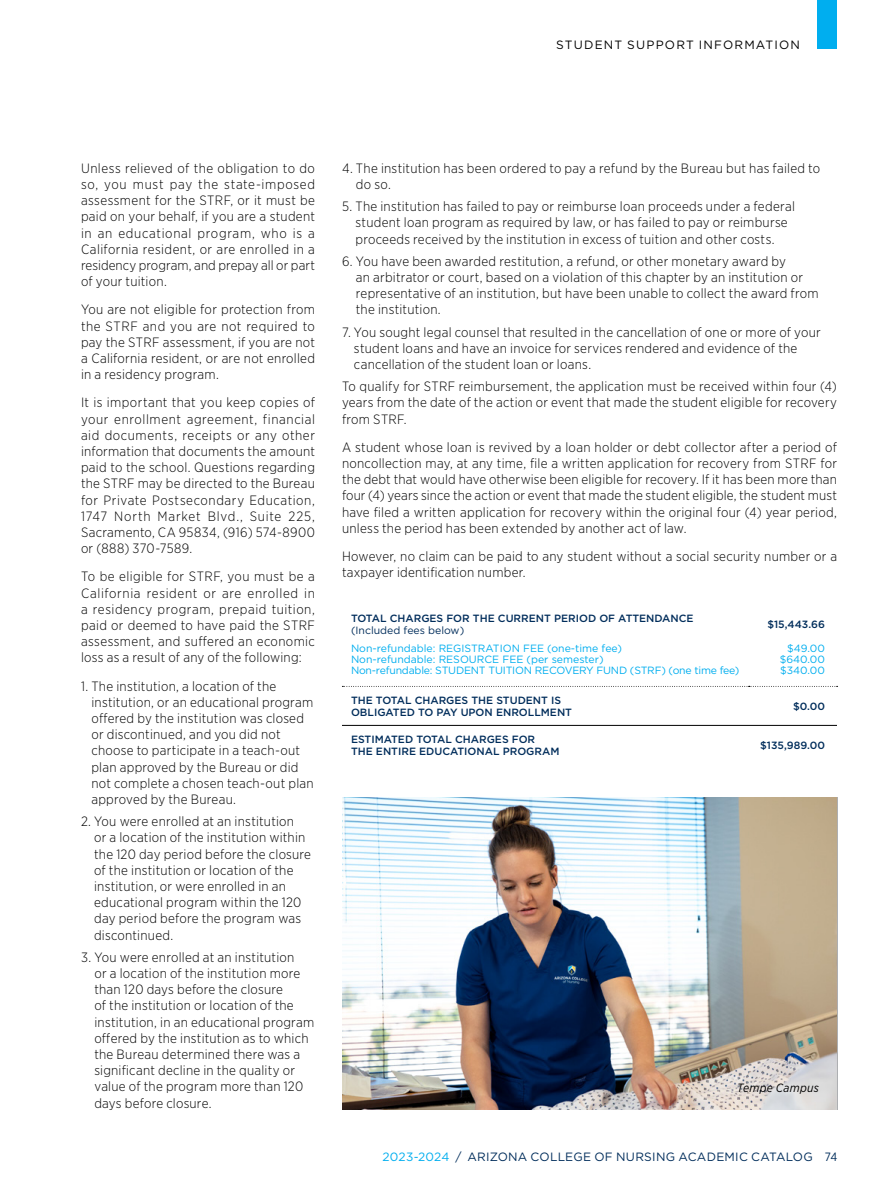
<style>
.page{position:relative;width:891px;height:1188px;background:#fff}
.page>*{position:absolute;margin:0;border:0;box-sizing:border-box;transform-origin:0 0}
.t1{font:300 13.5px/16.2px "Gotham Narrow";letter-spacing:.02em;color:#000}
.t2{font:12px "Gotham";letter-spacing:.02em;color:#002d5b}
.t3{font:12px "Gotham";letter-spacing:.095em;color:#000}
.t4{font:italic 12px "Gotham Narrow";letter-spacing:.025em;color:#000}
.t5{font:500 10.5px/12.6px "Gotham";color:#002d5b}
.t6{font:10.5px "Gotham";color:#00aeef}
.t7{font:10.5px "Gotham";letter-spacing:-.02em;color:#00aeef}
.t8{font:10.5px "Gotham";color:#002d5b}
.s1{color:#00aeef}
.s2{font-family:"Gotham Narrow"}
</style>
<div class="page">
<div style="left:817px;top:0;width:20px;height:49px;background:#00aeef"></div>
<hr style="left:342px;top:725px;width:495px;height:1px;background:#000">
<svg style="left:342px;top:686px;width:496px;height:1px"></svg>
<img style="left:342px;top:797px;width:495px;height:313px">
<p class="t3" style="left:556px;top:40px;width:245px">STUDENT SUPPORT INFORMATION</p>
<p class="t1" style="left:81px;top:161px;width:236px;text-align:justify">Unless relieved of the obligation to do so, you must pay the state-imposed assessment for the STRF, or it must be paid on your behalf, if you are a student in an educational program, who is a California resident, or are enrolled in a residency program, and prepay all or part of your tuition.</p>
<p class="t1" style="left:81px;top:302px;width:236px;text-align:justify">You are not eligible for protection from the STRF and you are not required to pay the STRF assessment, if you are not a California resident, or are not enrolled in a residency program.</p>
<p class="t1" style="left:81px;top:395px;width:236px;text-align:justify">It is important that you keep copies of your enrollment agreement, financial aid documents, receipts or any other information that documents the amount paid to the school. Questions regarding the STRF may be directed to the Bureau for Private Postsecondary Education, 1747 North Market Blvd., Suite 225, Sacramento, CA 95834, (916) 574-8900 or (888) 370-7589.</p>
<p class="t1" style="left:81px;top:569px;width:236px;text-align:justify">To be eligible for STRF, you must be a California resident or are enrolled in a residency program, prepaid tuition, paid or deemed to have paid the STRF assessment, and suffered an economic loss as a result of any of the following:</p>
<p class="t1" style="left:91px;top:678px;width:224px;text-indent:-10px">1. The institution, a location of the institution, or an educational program offered by the institution was closed or discontinued, and you did not choose to participate in a teach-out plan approved by the Bureau or did not complete a chosen teach-out plan approved by the Bureau.</p>
<p class="t1" style="left:94px;top:814px;width:218px;text-indent:-13px">2. You were enrolled at an institution<br>or a location of the institution within the 120 day period before the closure of the institution or location of the institution, or were enrolled in an educational program within the 120 day period before the program was discontinued.</p>
<p class="t1" style="left:94px;top:950px;width:221px;text-indent:-13px">3. You were enrolled at an institution<br>or a location of the institution more than 120 days before the closure<br>of the institution or location of the institution, in an educational program offered by the institution as to which the Bureau determined there was a significant decline in the quality or value of the program more than 120 days before closure.</p>
<p class="t1" style="left:356px;top:161px;width:466px;text-indent:-14px">4. The institution has been ordered to pay a refund by the Bureau but has failed to do so.</p>
<p class="t1" style="left:342px;top:199px;width:454px;text-align:center">5. The institution has failed to pay or reimburse loan proceeds under a federal student loan program as required by law, or has failed to pay or reimburse proceeds received by the institution in excess of tuition and other costs.</p>
<p class="t1" style="left:356px;top:254px;width:464px;text-indent:-14px">6. You have been awarded restitution, a refund, or other monetary award by<br>an arbitrator or court, based on a violation of this chapter by an institution or representative of an institution, but have been unable to collect the award from the institution.</p>
<p class="t1" style="left:354px;top:324px;width:468px;text-indent:-12px">7. You sought legal counsel that resulted in the cancellation of one or more of your student loans and have an invoice for services rendered and evidence of the cancellation of the student loan or loans.</p>
<p class="t1" style="left:342px;top:379px;width:497px;text-align:justify">To qualify for STRF reimbursement, the application must be received within four (4) years from the date of the action or event that made the student eligible for recovery from STRF.</p>
<p class="t1" style="left:342px;top:440px;width:497px;text-align:justify">A student whose loan is revived by a loan holder or debt collector after a period of noncollection may, at any time, file a written application for recovery from STRF for the debt that would have otherwise been eligible for recovery. If it has been more than four (4) years since the action or event that made the student eligible, the student must have filed a written application for recovery within the original four (4) year period, unless the period has been extended by another act of law.</p>
<p class="t1" style="left:342px;top:549px;width:497px">However, no claim can be paid to any student without a social security number or a taxpayer identification number.</p>
<p class="t5" style="left:351px;top:612px;width:344px">TOTAL CHARGES FOR THE CURRENT PERIOD OF ATTENDANCE</p>
<p class="t8" style="left:351px;top:626px;width:115px">(Included fees below)</p>
<p class="t5" style="left:767px;top:618px;width:59px">$15,443.66</p>
<p class="t6" style="left:351px;top:643px;width:273px">Non-refundable: REGISTRATION FEE (one-time fee)</p>
<p class="t6" style="left:787px;top:643px;width:39px">$49.00</p>
<p class="t6" style="left:351px;top:655px;width:254px">Non-refundable: RESOURCE FEE (per semester)</p>
<p class="t6" style="left:780px;top:655px;width:47px">$640.00</p>
<p class="t7" style="left:351px;top:666px;width:390px">Non-refundable: STUDENT TUITION RECOVERY FUND (STRF) (one time fee)</p>
<p class="t6" style="left:780px;top:666px;width:46px">$340.00</p>
<p class="t5" style="left:351px;top:694px;width:223px">THE TOTAL CHARGES THE STUDENT IS<br>OBLIGATED TO PAY UPON ENROLLMENT</p>
<p class="t5" style="left:793px;top:701px;width:33px">$0.00</p>
<p class="t5" style="left:351px;top:733px;width:210px">ESTIMATED TOTAL CHARGES FOR<br>THE ENTIRE EDUCATIONAL PROGRAM</p>
<p class="t5" style="left:760px;top:740px;width:66px">$135,989.00</p>
<p class="t4" style="left:737px;top:1082px;width:83px">Tempe Campus</p>
<p class="t2" style="left:383px;top:1151px;width:456px"><span class="s1">2023-2024</span> / ARIZONA COLLEGE OF NURSING ACADEMIC CATALOG <span class="s2">74</span></p>
</div>
